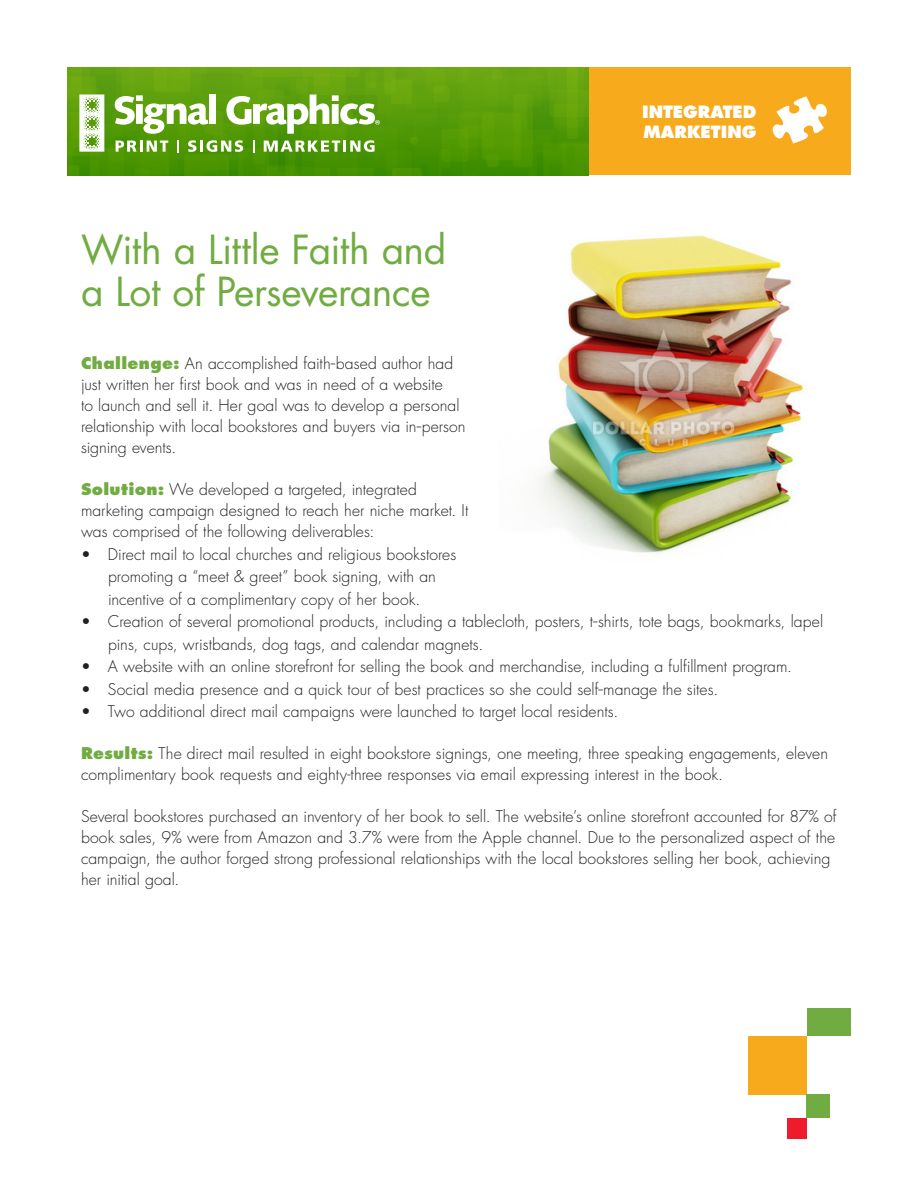
<style>
.page{position:relative;width:918px;height:1188px;background:#fff}
.page>*{position:absolute;margin:0;border:0;box-sizing:border-box;transform-origin:0 0}
.body{font:39px/42px "Futura Std";letter-spacing:-.015em;color:#71ac42}
.t1{font:800 16.5px/19.8px "Futura Std";color:#fff}
.body_copy{font:300 15.75px/21px "Futura Std";letter-spacing:.005em;color:#231f20}
.bullet{font:300 15.75px/22.5px "Futura Std";color:#231f20;text-align:center}
.s1{font-weight:800;color:#71ac42}
</style>
<div class="page">
<div style="left:589px;top:68px;width:261px;height:108px;background:#f7aa1b"></div>
<img style="left:68px;top:68px;width:521px;height:108px">
<svg style="left:79px;top:94px;width:25px;height:58px"></svg>
<svg style="left:116px;top:141px;width:52px;height:11px"></svg>
<svg style="left:177px;top:140px;width:2px;height:12px"></svg>
<svg style="left:188px;top:140px;width:55px;height:12px"></svg>
<svg style="left:253px;top:140px;width:1px;height:12px"></svg>
<svg style="left:264px;top:140px;width:111px;height:12px"></svg>
<svg style="left:115px;top:95px;width:93px;height:39px"></svg>
<div style="left:209px;top:95px;width:7px;height:29px;background:#fff"></div>
<svg style="left:226px;top:95px;width:154px;height:39px"></svg>
<div style="left:749px;top:1036px;width:58px;height:58px;background:#f7aa1b"></div>
<div style="left:807px;top:1008px;width:43px;height:28px;background:#71ac42"></div>
<div style="left:787px;top:1118px;width:20px;height:20px;background:#ee1b2c"></div>
<div style="left:807px;top:1094px;width:23px;height:24px;background:#71ac42"></div>
<svg style="left:773px;top:96px;width:54px;height:48px"></svg>
<img style="left:538px;top:235px;width:268px;height:319px">
<p class="body" style="left:81px;top:229px;width:367px">With a Little Faith and a Lot of Perseverance</p>
<p class="t1" style="left:642px;top:102px;width:116px">INTEGRATED<br>MARKETING</p>
<p class="body_copy" style="left:81px;top:354px;width:386px"><span class="s1">Challenge:</span> An accomplished faith-based author had just written her first book and was in need of a website<br>to launch and sell it. Her goal was to develop a personal relationship with local bookstores and buyers via in-person signing events.</p>
<p class="body_copy" style="left:81px;top:480px;width:389px"><span class="s1">Solution:</span> We developed a targeted, integrated marketing campaign designed to reach her niche market. It was comprised of the following deliverables:</p>
<p class="bullet" style="left:81px;top:543px;width:377px">• Direct mail to local churches and religious bookstores promoting a “meet &amp; greet” book signing, with an incentive of a complimentary copy of her book.</p>
<p class="bullet" style="left:108px;top:611px;width:717px;text-align:left;text-indent:-27px">• Creation of several promotional products, including a tablecloth, posters, t-shirts, tote bags, bookmarks, lapel pins, cups, wristbands, dog tags, and calendar magnets.</p>
<p class="bullet" style="left:81px;top:656px;width:712px">• A website with an online storefront for selling the book and merchandise, including a fulfillment program.</p>
<p class="bullet" style="left:81px;top:678px;width:639px">• Social media presence and a quick tour of best practices so she could self-manage the sites.</p>
<p class="bullet" style="left:81px;top:701px;width:539px">• Two additional direct mail campaigns were launched to target local residents.</p>
<p class="body_copy" style="left:81px;top:744px;width:749px"><span class="s1">Results:</span> The direct mail resulted in eight bookstore signings, one meeting, three speaking engagements, eleven complimentary book requests and eighty-three responses via email expressing interest in the book.</p>
<p class="body_copy" style="left:81px;top:807px;width:757px">Several bookstores purchased an inventory of her book to sell. The website’s online storefront accounted for 87% of book sales, 9% were from Amazon and 3.7% were from the Apple channel. Due to the personalized aspect of the campaign, the author forged strong professional relationships with the local bookstores selling her book, achieving her initial goal.</p>
</div>
